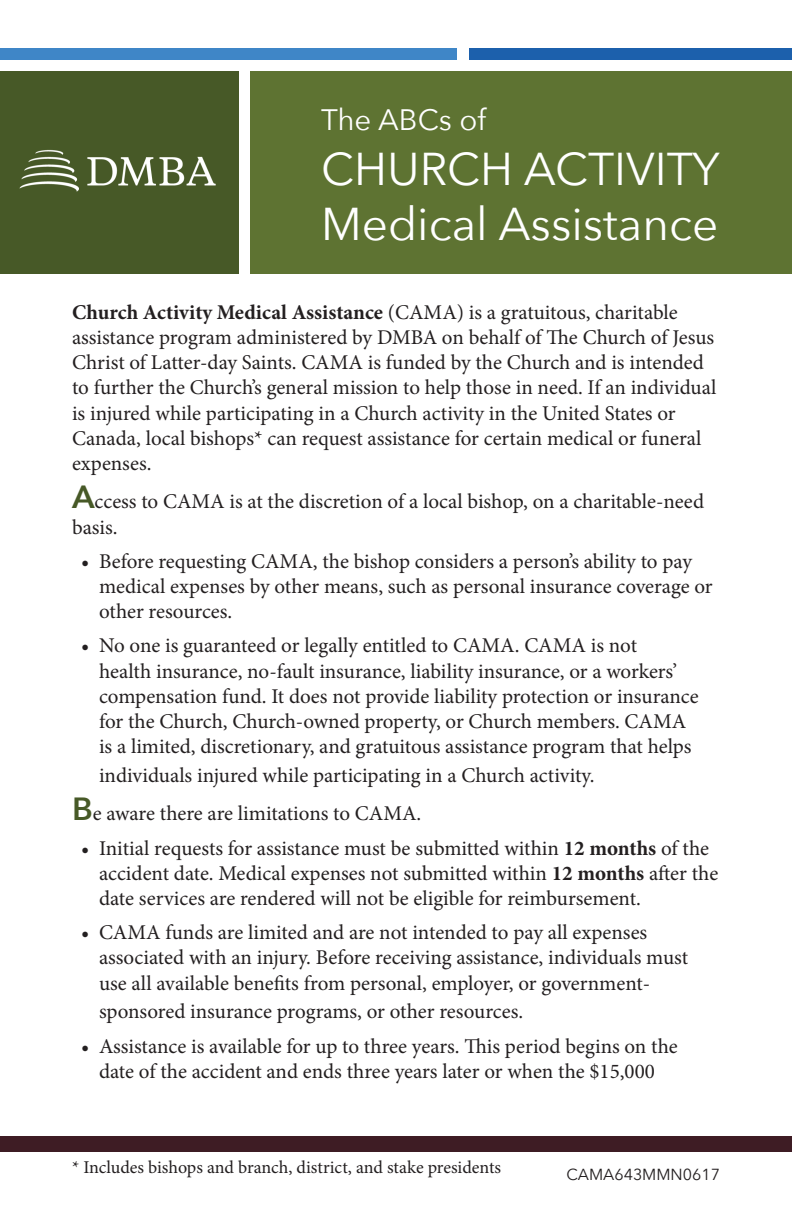
<style>
.page{position:relative;width:792px;height:1224px;background:#fff}
.page>*{position:absolute;margin:0;border:0;box-sizing:border-box;transform-origin:0 0}
.t1{font:46px/55.2px "Avenir Next";color:#fff}
.t2{font:29.6px "Avenir Next";color:#fff}
.t3{font:21px/25.2px "Minion Pro";color:#231f20}
.t4{font:18px "Minion Pro";letter-spacing:-.005em;color:#231f20}
.t5{font:16px "Avenir Next";color:#231f20}
.s1{font-weight:700}
.s2{font-family:"Avenir Next";font-weight:600;font-size:32px;color:#475927}
</style>
<div class="page">
<div style="left:251px;top:72px;width:541px;height:202px;background:#5e7332"></div>
<div style="left:0;top:48px;width:456px;height:12px;background:#3f86c7"></div>
<div style="left:469px;top:48px;width:323px;height:12px;background:#1c60ac"></div>
<div style="left:0;top:1137px;width:792px;height:15px;background:#3e1c24"></div>
<div style="left:0;top:72px;width:238px;height:202px;background:#475927"></div>
<img style="left:19px;top:149px;width:197px;height:43px">
<p class="t2" style="left:321px;top:95px;width:167px">The ABCs of</p>
<p class="t1" style="left:321px;top:140px;width:400px">CHURCH ACTIVITY<br>Medical Assistance</p>
<p class="t3" style="left:72px;top:300px;width:646px"><span class="s1">Church Activity Medical Assistance</span> (CAMA) is a gratuitous, charitable assistance program administered by DMBA on behalf of The Church of Jesus Christ of Latter-day Saints. CAMA is funded by the Church and is intended to further the Church’s general mission to help those in need. If an individual is injured while participating in a Church activity in the United States or Canada, local bishops* can request assistance for certain medical or funeral expenses.</p>
<p class="t3" style="left:72px;top:489px;width:634px"><span class="s2">A</span>ccess to CAMA is at the discretion of a local bishop, on a charitable-need basis.</p>
<p class="t3" style="left:99px;top:549px;width:615px;text-indent:-18px">• Before requesting CAMA, the bishop considers a person’s ability to pay medical expenses by other means, such as personal insurance coverage or other resources.</p>
<p class="t3" style="left:99px;top:633px;width:601px;text-indent:-18px">• No one is guaranteed or legally entitled to CAMA. CAMA is not<br>health insurance, no-fault insurance, liability insurance, or a workers’ compensation fund. It does not provide liability protection or insurance for the Church, Church-owned property, or Church members. CAMA is a limited, discretionary, and gratuitous assistance program that helps</p>
<p class="t3" style="left:99px;top:763px;width:497px">individuals injured while participating in a Church activity.</p>
<p class="t3" style="left:72px;top:801px;width:351px"><span class="s2">B</span>e aware there are limitations to CAMA.</p>
<p class="t3" style="left:99px;top:835px;width:621px;text-indent:-18px">• Initial requests for assistance must be submitted within <span class="s1">12 months</span> of the accident date. Medical expenses not submitted within <span class="s1">12 months</span> after the date services are rendered will not be eligible for reimbursement.</p>
<p class="t3" style="left:99px;top:920px;width:591px;text-indent:-18px">• CAMA funds are limited and are not intended to pay all expenses associated with an injury. Before receiving assistance, individuals must use all available benefits from personal, employer, or government-</p>
<p class="t3" style="left:99px;top:999px;width:426px">sponsored insurance programs, or other resources.</p>
<p class="t3" style="left:81px;top:1033px;width:598px;text-align:center">• Assistance is available for up to three years. This period begins on the date of the accident and ends three years later or when the $15,000</p>
<p class="t4" style="left:72px;top:1155px;width:431px">* Includes bishops and branch, district, and stake presidents</p>
<p class="t5" style="left:567px;top:1161px;width:155px">CAMA643MMN0617</p>
</div>
